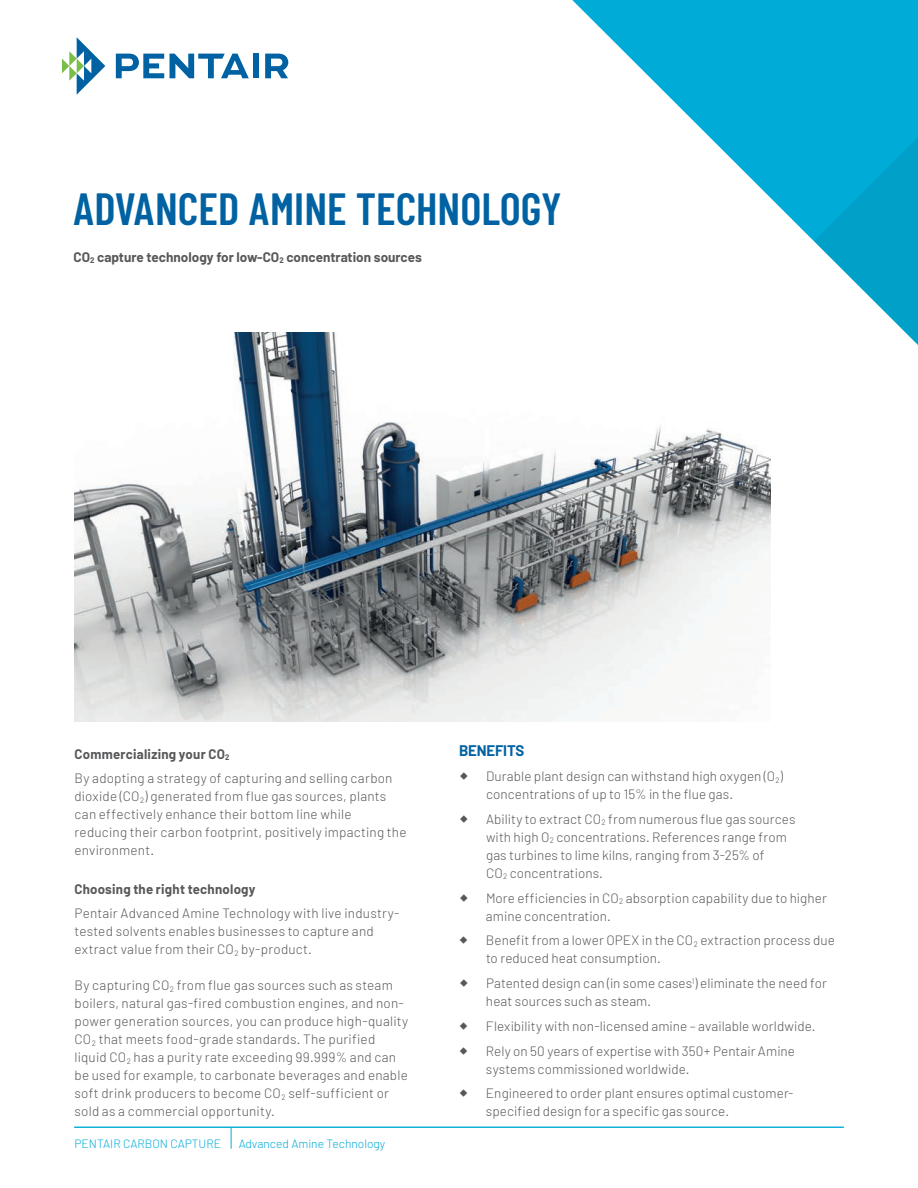
<style>
.page{position:relative;width:918px;height:1188px;background:#fff}
.page>*{position:absolute;margin:0;border:0;box-sizing:border-box;transform-origin:0 0}
.t1{font:600 45px "Barlow Condensed";color:#0062a2}
.t2{font:700 15px "Barlow";letter-spacing:-.01em;color:#0062a2}
.t3{font:300 13.5px/18px "Barlow";letter-spacing:.01em;color:#57585a}
.t4{font:700 13.5px "Barlow";color:#57585a}
.t5{font:700 13.5px "Barlow";letter-spacing:.02em;color:#57585a}
.t6{font:300 12px "Barlow";color:#00abd7}
.s1{font-weight:700}
</style>
<div class="page">
<svg style="left:251px;top:0;width:563px;height:333px"></svg>
<svg style="left:814px;top:0;width:104px;height:345px;fill:#00abd7"></svg>
<svg style="left:231px;top:1128px;width:1px;height:21px"></svg>
<hr style="left:74px;top:1127px;width:770px;height:1px;background:#00abd7">
<svg style="left:62px;top:37px;width:43px;height:58px"></svg>
<svg style="left:116px;top:54px;width:48px;height:24px"></svg>
<svg style="left:170px;top:54px;width:79px;height:24px"></svg>
<div style="left:253px;top:54px;width:6px;height:24px;background:#0062a2"></div>
<svg style="left:265px;top:54px;width:23px;height:24px"></svg>
<img style="left:75px;top:333px;width:695px;height:388px">
<div style="left:103px;top:82px;width:188px;height:49px;background:#fff"></div>
<h1 class="t1" style="left:73px;top:180px;width:490px">ADVANCED AMINE TECHNOLOGY</h1>
<p class="t4" style="left:74px;top:249px;width:350px">CO<sub>2</sub> capture technology for low-CO<sub>2</sub> concentration sources</p>
<p class="t3" style="left:75px;top:741px;width:320px;line-height:24.8px"><span class="s1">Commercializing your CO</span><sub>2<br></sub>By adopting a strategy of capturing and selling carbon</p>
<p class="t3" style="left:75px;top:787px;width:334px">dioxide (CO<sub>2</sub>) generated from flue gas sources, plants can effectively enhance their bottom line while reducing their carbon footprint, positively impacting the environment.</p>
<p class="t5" style="left:75px;top:880px;width:183px">Choosing the right technology</p>
<p class="t3" style="left:75px;top:904px;width:327px">Pentair Advanced Amine Technology with live industry&shy;tested solvents enables businesses to capture and extract value from their CO<sub>2</sub> by-product.</p>
<p class="t3" style="left:75px;top:976px;width:335px">By capturing CO<sub>2</sub> from flue gas sources such as steam boilers, natural gas-fired combustion engines, and non&shy;power generation sources, you can produce high-quality CO<sub>2</sub> that meets food-grade standards. The purified liquid CO<sub>2</sub> has a purity rate exceeding 99.999% and can be used for example, to carbonate beverages and enable soft drink producers to become CO<sub>2</sub> self-sufficient or sold as a commercial opportunity.</p>
<p class="t6" style="left:75px;top:1137px;width:148px">PENTAIR CARBON CAPTURE</p>
<p class="t6" style="left:239px;top:1137px;width:148px">Advanced Amine Technology</p>
<p class="t2" style="left:459px;top:742px;width:67px">BENEFITS</p>
<p class="t3" style="left:486px;top:767px;width:299px">Durable plant design can withstand high oxygen (O<sub>2</sub>) concentrations of up to 15% in the flue gas.</p>
<p class="t3" style="left:486px;top:810px;width:311px">Ability to extract CO<sub>2</sub> from numerous flue gas sources with high O<sub>2</sub> concentrations. References range from gas turbines to lime kilns, ranging from 3-25% of<br>CO<sub>2</sub> concentrations.</p>
<p class="t3" style="left:486px;top:888px;width:342px">More efficiencies in CO<sub>2</sub> absorption capability due to higher amine concentration.</p>
<p class="t3" style="left:486px;top:931px;width:350px">Benefit from a lower OPEX in the CO<sub>2</sub> extraction process due to reduced heat consumption.</p>
<p class="t3" style="left:486px;top:974px;width:342px">Patented design can (in some cases<sup>1</sup>) eliminate the need for heat sources such as steam.</p>
<p class="t3" style="left:486px;top:1013px;width:331px;line-height:24.8px">Flexibility with non-licensed amine – available worldwide.<br>Rely on 50 years of expertise with 350+ Pentair Amine</p>
<p class="t3" style="left:486px;top:1056px;width:309px;line-height:24.8px">systems commissioned worldwide.<br>Engineered to order plant ensures optimal customer-</p>
<p class="t3" style="left:486px;top:1102px;width:245px">specified design for a specific gas source.</p>
</div>
